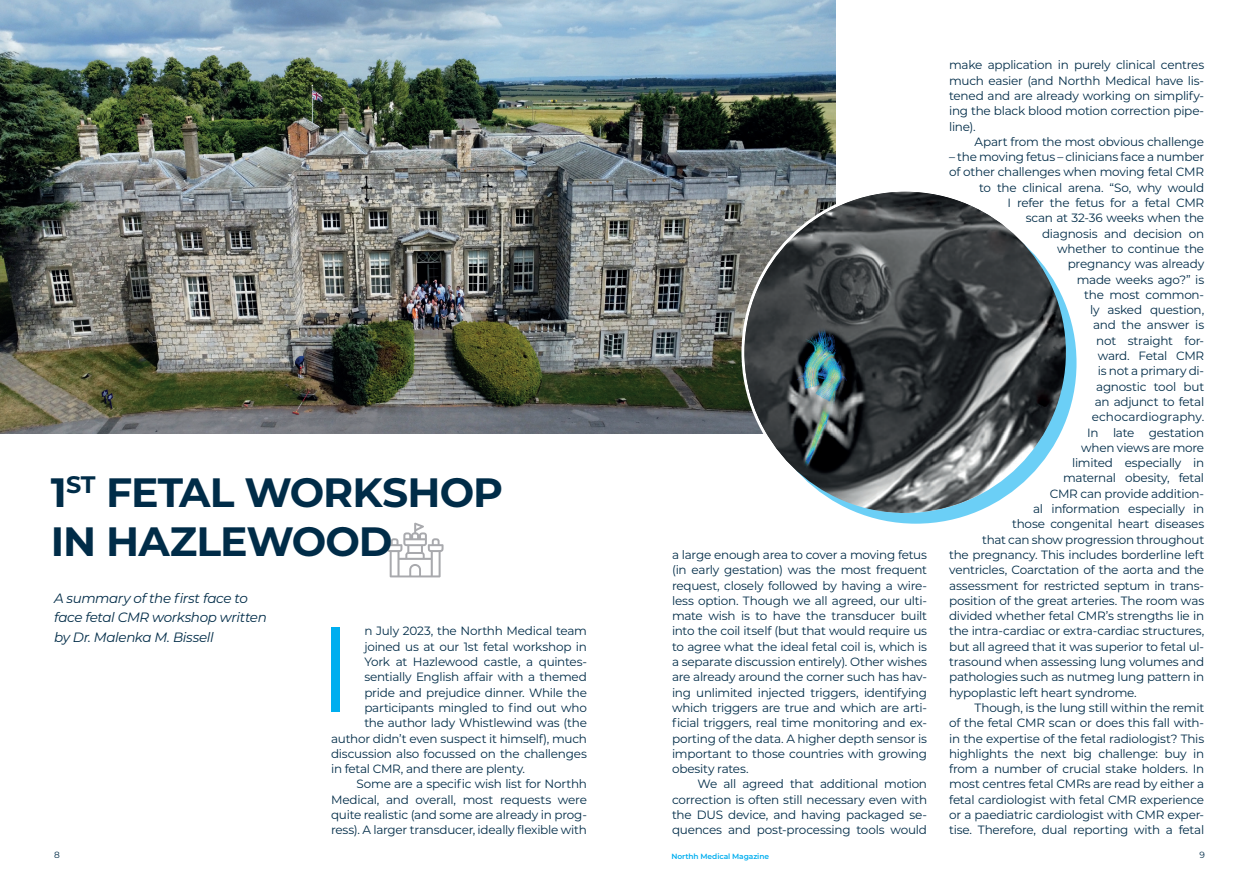
<style>
.page{position:relative;width:1259px;height:893px;background:#fff}
.page>*{position:absolute;margin:0;border:0;box-sizing:border-box;transform-origin:0 0}
.t1{font:121.35px "Montserrat";color:#00aeef}
.t2{font:700 40.95px/49.1px "Montserrat";letter-spacing:-.025em;color:#002c48}
.t3{font:italic 13.5px/19.5px "Montserrat";letter-spacing:-.025em;color:#002c48}
.t4{font:12px/15.3px "Montserrat";letter-spacing:-.02em;color:#002c48;text-align:justify}
.t5{font:12px "Montserrat";color:#002c48}
.t6{font:9px "Montserrat";color:#002c48}
.t7{font:600 7.5px "Montserrat";letter-spacing:-.005em;color:#00aeef}
</style>
<div class="page">
<svg style="left:387px;top:522px;width:56px;height:55px"></svg>
<img style="left:0;top:0;width:835px;height:433px">
<div style="left:755px;top:202px;width:321px;height:322px;background:#6bcff6;border-radius:50%"></div>
<img style="left:744px;top:192px;width:322px;height:321px;border-radius:161px">
<h2 class="t2" style="left:51px;top:466px;width:454px">1<sup>ST</sup> FETAL WORKSHOP<br>IN HAZLEWOOD</h2>
<p class="t3" style="left:54px;top:588px;width:214px">A summary of the first face to face fetal CMR workshop written by Dr. Malenka M. Bissell</p>
<p class="t4" style="left:364px;top:623px;width:224px">n July 2023, the Northh Medical team</p>
<p class="t4" style="left:364px;top:638px;width:224px">joined us at our 1st fetal workshop in</p>
<p class="t4" style="left:364px;top:654px;width:224px">York at Hazlewood castle, a quintes-</p>
<p class="t4" style="left:364px;top:669px;width:224px">sentially English affair with a themed</p>
<p class="t4" style="left:364px;top:684px;width:224px">pride and prejudice dinner. While the</p>
<p class="t4" style="left:364px;top:700px;width:224px">participants mingled to find out who</p>
<p class="t4" style="left:364px;top:715px;width:224px">the author lady Whistlewind was (the</p>
<p class="t4" style="left:331px;top:730px;width:257px">author didn’t even suspect it himself), much</p>
<p class="t4" style="left:331px;top:745px;width:257px">discussion also focussed on the challenges</p>
<p class="t4" style="left:331px;top:761px;width:195px">in fetal CMR, and there are plenty.</p>
<p class="t4" style="left:357px;top:776px;width:232px">Some are a specific wish list for Northh</p>
<p class="t4" style="left:331px;top:791px;width:257px">Medical, and overall, most requests were</p>
<p class="t4" style="left:331px;top:807px;width:257px">quite realistic (and some are already in prog-</p>
<p class="t4" style="left:331px;top:822px;width:257px">ress). A larger transducer, ideally flexible with</p>
<h1 class="t1" style="left:317px;top:585px;width:38px">I</h1>
<p class="t4" style="left:672px;top:547px;width:257px">a large enough area to cover a moving fetus (in early gestation) was the most frequent request, closely followed by having a wire&shy;less option. Though we all agreed, our ulti&shy;mate wish is to have the transducer built into the coil itself (but that would require us to agree what the ideal fetal coil is, which is a separate discussion entirely). Other wishes are already around the corner such has hav&shy;ing unlimited injected triggers, identifying which triggers are true and which are arti&shy;ficial triggers, real time monitoring and ex&shy;porting of the data. A higher depth sensor is important to those countries with growing obesity rates.</p>
<p class="t4" style="left:672px;top:776px;width:257px;text-indent:26px">We all agreed that additional motion correction is often still necessary even with the DUS device, and having packaged se&shy;quences and post-processing tools would</p>
<p class="t4" style="left:949px;top:57px;width:257px">make application in purely clinical centres much easier (and Northh Medical have lis&shy;tened and are already working on simplify&shy;ing the black blood motion correction pipe&shy;line).</p>
<p class="t4" style="left:974px;top:133px;width:231px">Apart from the most obvious challenge</p>
<p class="t4" style="left:949px;top:149px;width:256px">– the moving fetus – clinicians face a number</p>
<p class="t4" style="left:949px;top:164px;width:256px">of other challenges when moving fetal CMR</p>
<p class="t4" style="left:979px;top:179px;width:226px">to the clinical arena. “So, why would</p>
<p class="t4" style="left:1007px;top:195px;width:198px">I refer the fetus for a fetal CMR</p>
<p class="t4" style="left:1025px;top:210px;width:180px">scan at 32-36 weeks when the</p>
<p class="t4" style="left:1042px;top:225px;width:164px">diagnosis and decision on</p>
<p class="t4" style="left:1057px;top:241px;width:149px">whether to continue the</p>
<p class="t4" style="left:1067px;top:256px;width:138px">pregnancy was already</p>
<p class="t4" style="left:1076px;top:271px;width:129px">made weeks ago?” is</p>
<p class="t4" style="left:1084px;top:286px;width:122px">the most common-</p>
<p class="t4" style="left:1090px;top:302px;width:115px">ly asked question,</p>
<p class="t4" style="left:1093px;top:317px;width:112px">and the answer is</p>
<p class="t4" style="left:1096px;top:332px;width:110px">not straight for-</p>
<p class="t4" style="left:1097px;top:348px;width:108px">ward. Fetal CMR</p>
<p class="t4" style="left:1097px;top:363px;width:108px">is not a primary di-</p>
<p class="t4" style="left:1096px;top:378px;width:110px">agnostic tool but</p>
<p class="t4" style="left:1094px;top:394px;width:111px">an adjunct to fetal</p>
<p class="t5" style="left:1091px;top:409px;width:114px">echocardiography.</p>
<p class="t4" style="left:1087px;top:424px;width:118px">In late gestation</p>
<p class="t4" style="left:1081px;top:439px;width:125px">when views are more</p>
<p class="t4" style="left:1072px;top:455px;width:134px">limited especially in</p>
<p class="t4" style="left:1063px;top:470px;width:142px">maternal obesity, fetal</p>
<p class="t4" style="left:1049px;top:485px;width:156px">CMR can provide addition-</p>
<p class="t4" style="left:1033px;top:501px;width:173px">al information especially in</p>
<p class="t4" style="left:1012px;top:516px;width:193px">those congenital heart diseases</p>
<p class="t4" style="left:982px;top:531px;width:223px">that can show progression throughout</p>
<p class="t4" style="left:949px;top:547px;width:256px">the pregnancy. This includes borderline left</p>
<p class="t4" style="left:949px;top:562px;width:257px">ventricles, Coarctation of the aorta and the</p>
<p class="t4" style="left:949px;top:577px;width:257px">assessment for restricted septum in trans-</p>
<p class="t4" style="left:949px;top:592px;width:256px">position of the great arteries. The room was</p>
<p class="t4" style="left:949px;top:608px;width:256px">divided whether fetal CMR’s strengths lie in</p>
<p class="t4" style="left:949px;top:623px;width:257px">the intra-cardiac or extra-cardiac structures,</p>
<p class="t4" style="left:949px;top:638px;width:257px">but all agreed that it was superior to fetal ul-</p>
<p class="t4" style="left:949px;top:654px;width:256px">trasound when assessing lung volumes and</p>
<p class="t4" style="left:949px;top:669px;width:256px">pathologies such as nutmeg lung pattern in</p>
<p class="t4" style="left:949px;top:684px;width:189px">hypoplastic left heart syndrome.</p>
<p class="t4" style="left:974px;top:700px;width:231px">Though, is the lung still within the remit</p>
<p class="t4" style="left:949px;top:715px;width:257px">of the fetal CMR scan or does this fall with-</p>
<p class="t4" style="left:949px;top:730px;width:257px">in the expertise of the fetal radiologist? This</p>
<p class="t4" style="left:949px;top:745px;width:257px">highlights the next big challenge: buy in</p>
<p class="t4" style="left:949px;top:761px;width:257px">from a number of crucial stake holders. In</p>
<p class="t4" style="left:949px;top:776px;width:257px">most centres fetal CMRs are read by either a</p>
<p class="t4" style="left:949px;top:791px;width:257px">fetal cardiologist with fetal CMR experience</p>
<p class="t4" style="left:949px;top:807px;width:257px">or a paediatric cardiologist with CMR exper-</p>
<p class="t4" style="left:949px;top:822px;width:257px">tise. Therefore, dual reporting with a fetal</p>
<p class="t6" style="left:54px;top:849px;width:7px">8</p>
<p class="t7" style="left:671px;top:851px;width:99px">Northh Medical Magazine</p>
<p class="t6" style="left:1199px;top:849px;width:7px">9</p>
</div>
